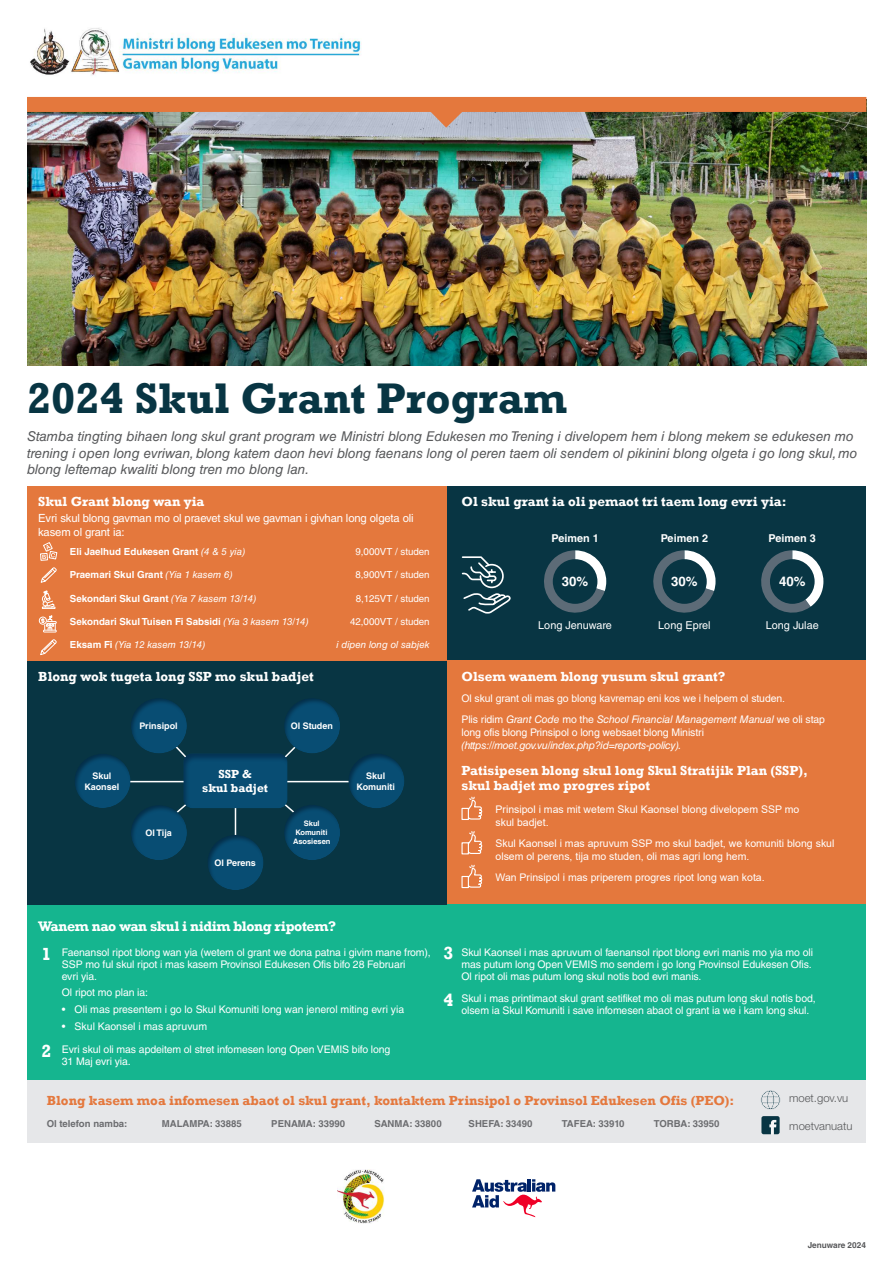
<style>
.page{position:relative;width:893px;height:1263px;background:#fff}
.page>*{position:absolute;margin:0;border:0;box-sizing:border-box;transform-origin:0 0}
.t1{font:700 43.95px "Rockwell";color:#083543}
.t2{font:700 18px "Rockwell";color:#fff}
.t3{font:700 14.25px "Rockwell";letter-spacing:-.025em;color:#fff}
.t4{font:italic 13.5px/16.5px "Helvetica LT Std";color:#57585a}
.t5{font:700 13.5px/15px "Rockwell";color:#fff}
.t6{font:700 13.5px "Rockwell";color:#e4783d}
.t7{font:700 13.2px "Helvetica LT Std";color:#fff}
.t8{font:700 12px/14.4px "Rockwell";color:#fff;text-align:center}
.t9{font:11.25px/13.5px "Helvetica LT Std";letter-spacing:-.01em;color:#fff}
.t10{font:300 11.25px "Helvetica Neue LT Std";color:#57585a}
.t11{font:10.88px "Helvetica LT Std";color:#fff}
.t12{font:700 10.88px "Helvetica LT Std";color:#fff}
.t13{font:10.5px/12px "Helvetica LT Std";letter-spacing:-.01em;color:#fff}
.t14{font:10.5px/12.8px "Arial";color:#fff}
.t15{font:italic 10.5px "Helvetica LT Std";letter-spacing:-.025em;color:#fff}
.t16{font:700 9.75px "Helvetica LT Std";color:#fff}
.t17{font:9.75px "Helvetica LT Std";color:#fff}
.t18{font:italic 9.75px "Helvetica LT Std";letter-spacing:-.02em;color:#fff}
.t19{font:italic 9.75px "Helvetica LT Std";color:#fff}
.t20{font:700 9.6px "Helvetica LT Std";color:#6c6d70}
.t21{font:700 9px/10.8px "Helvetica LT Std";color:#fff;text-align:center}
.t22{font:700 8.25px "Helvetica LT Std";color:#57585a}
.t23{font:700 7.5px/9px "Helvetica LT Std";color:#fff;text-align:center}
.s1{font-weight:400;font-style:italic}
.s2{font-weight:700;font-style:normal}
.s3{font-style:italic}
</style>
<div class="page">
<div style="left:446px;top:486px;width:420px;height:174px;background:#083543"></div>
<div style="left:446px;top:660px;width:420px;height:244px;background:#e4783d"></div>
<div style="left:27px;top:904px;width:839px;height:177px;background:#15b58f"></div>
<div style="left:27px;top:635px;width:419px;height:270px;background:#083543"></div>
<div style="left:27px;top:1081px;width:839px;height:62px;background:#e6e7e9"></div>
<img style="left:27px;top:112px;width:839px;height:254px">
<hr style="left:235px;top:786px;width:1px;height:61px;background:#fff">
<hr style="left:127px;top:781px;width:225px;height:1px;background:#fff">
<svg style="left:653px;top:550px;width:62px;height:63px"></svg>
<div style="left:662px;top:559px;width:45px;height:45px;background:#083543;border-radius:50%"></div>
<svg style="left:544px;top:550px;width:62px;height:63px"></svg>
<div style="left:553px;top:559px;width:44px;height:45px;background:#083543;border-radius:50%"></div>
<svg style="left:761px;top:550px;width:62px;height:63px"></svg>
<div style="left:770px;top:559px;width:45px;height:45px;background:#083543;border-radius:50%"></div>
<svg style="left:461px;top:556px;width:50px;height:58px"></svg>
<svg style="left:461px;top:796px;width:22px;height:24px"></svg>
<svg style="left:461px;top:831px;width:22px;height:24px"></svg>
<svg style="left:461px;top:864px;width:22px;height:25px"></svg>
<div style="left:182px;top:752px;width:107px;height:57px;background:#074e74"></div>
<div style="left:283px;top:697px;width:59px;height:57px;background:#083543;opacity:.5"></div>
<div style="left:347px;top:752px;width:59px;height:57px;background:#083543;opacity:.5"></div>
<div style="left:283px;top:804px;width:58px;height:57px;background:#083543;opacity:.5"></div>
<div style="left:130px;top:697px;width:57px;height:57px;background:#083543;opacity:.5"></div>
<div style="left:73px;top:752px;width:59px;height:57px;background:#083543;opacity:.5"></div>
<div style="left:130px;top:804px;width:58px;height:57px;background:#083543;opacity:.5"></div>
<div style="left:206px;top:834px;width:62px;height:57px;background:#083543;opacity:.5"></div>
<svg style="left:429px;top:112px;width:35px;height:16px"></svg>
<div style="left:27px;top:486px;width:419px;height:174px;background:#e4783d"></div>
<svg style="left:40px;top:542px;width:18px;height:19px"></svg>
<svg style="left:42px;top:590px;width:14px;height:19px"></svg>
<svg style="left:40px;top:567px;width:17px;height:16px"></svg>
<svg style="left:41px;top:615px;width:16px;height:18px"></svg>
<div style="left:39px;top:617px;width:8px;height:7px;border:1px solid #fff;border-radius:50%"></div>
<svg style="left:40px;top:639px;width:17px;height:16px"></svg>
<div style="left:27px;top:97px;width:839px;height:15px;background:#e4783d"></div>
<img style="left:30px;top:28px;width:332px;height:48px">
<svg style="left:472px;top:1179px;width:83px;height:38px"></svg>
<img style="left:338px;top:1169px;width:47px;height:54px">
<div style="left:761px;top:1116px;width:19px;height:18px;background:#083543;border-radius:2px"></div>
<svg style="left:769px;top:1120px;width:7px;height:15px"></svg>
<svg style="left:761px;top:1090px;width:19px;height:20px"></svg>
<h1 class="t1" style="left:27px;top:372px;width:541px">2024 Skul Grant Program</h1>
<p class="t4" style="left:27px;top:428px;width:832px">Stamba tingting bihaen long skul grant program we Ministri blong Edukesen mo Trening i divelopem hem i blong mekem se edukesen mo trening i open long evriwan, blong katem daon hevi blong faenans long ol peren taem oli sendem ol pikinini blong olgeta i go long skul, mo blong leftemap kwaliti blong tren mo blong lan.</p>
<p class="t5" style="left:461px;top:494px;width:326px">Ol skul grant ia oli pemaot tri taem long evri yia:</p>
<p class="t5" style="left:38px;top:494px;width:168px">Skul Grant blong wan yia</p>
<p class="t9" style="left:38px;top:511px;width:377px">Evri skul blong gavman mo ol praevet skul we gavman i givhan long olgeta oli kasem ol grant ia:</p>
<p class="t16" style="left:70px;top:545px;width:177px">Eli Jaelhud Edukesen Grant <span class="s1">(4 &amp; 5 yia)</span></p>
<p class="t16" style="left:70px;top:569px;width:164px">Praemari Skul Grant <span class="s1">(Yia 1 kasem 6)</span></p>
<p class="t16" style="left:70px;top:592px;width:188px">Sekondari Skul Grant <span class="s1">(Yia 7 kasem 13/14)</span></p>
<p class="t16" style="left:70px;top:615px;width:240px">Sekondari Skul Tuisen Fi Sabsidi <span class="s1">(Yia 3 kasem 13/14)</span></p>
<p class="t18" style="left:70px;top:639px;width:137px"><span class="s2">Eksam Fi</span> (Yia 12 kasem 13/14)</p>
<p class="t12" style="left:551px;top:532px;width:49px">Peimen 1</p>
<p class="t12" style="left:661px;top:532px;width:49px">Peimen 2</p>
<p class="t12" style="left:769px;top:532px;width:49px">Peimen 3</p>
<p class="t17" style="left:355px;top:546px;width:76px">9,000VT / studen</p>
<p class="t17" style="left:355px;top:569px;width:76px">8,900VT / studen</p>
<p class="t17" style="left:356px;top:592px;width:75px">8,125VT / studen</p>
<p class="t17" style="left:350px;top:616px;width:81px">42,000VT / studen</p>
<p class="t19" style="left:337px;top:639px;width:95px">i dipen long ol sabjek</p>
<p class="t7" style="left:562px;top:573px;width:28px">30%</p>
<p class="t7" style="left:671px;top:573px;width:28px">30%</p>
<p class="t7" style="left:779px;top:573px;width:28px">40%</p>
<p class="t11" style="left:538px;top:619px;width:75px">Long Jenuware</p>
<p class="t11" style="left:658px;top:619px;width:54px">Long Eprel</p>
<p class="t11" style="left:766px;top:619px;width:54px">Long Julae</p>
<p class="t5" style="left:38px;top:669px;width:277px">Blong wok tugeta long SSP mo skul badjet</p>
<p class="t21" style="left:84px;top:770px;width:36px">Skul<br>Kaonsel</p>
<p class="t21" style="left:139px;top:720px;width:40px">Prinsipol</p>
<p class="t21" style="left:145px;top:827px;width:28px">Ol Tija</p>
<p class="t8" style="left:202px;top:767px;width:67px">SSP &amp;<br>skul badjet</p>
<p class="t21" style="left:214px;top:857px;width:43px">Ol Perens</p>
<p class="t21" style="left:291px;top:720px;width:44px">Ol Studen</p>
<p class="t23" style="left:293px;top:819px;width:39px">Skul<br>Komuniti<br>Asosiesen</p>
<p class="t21" style="left:356px;top:770px;width:40px">Skul<br>Komuniti</p>
<p class="t5" style="left:461px;top:669px;width:265px">Olsem wanem blong yusum skul grant?</p>
<p class="t14" style="left:461px;top:692px;width:325px">Ol skul grant oli mas go blong kavremap eni kos we i helpem ol studen.</p>
<p class="t13" style="left:461px;top:713px;width:365px;line-height:12.8px">Plis ridim <span class="s3">Grant Code</span> mo the <span class="s3">School Financial Management Manual</span> we oli stap long ofis blong Prinsipol o long websaet blong Ministri</p>
<p class="t15" style="left:461px;top:739px;width:222px">(https://moet.gov.vu/index.php?id=reports-policy).</p>
<p class="t5" style="left:461px;top:762px;width:348px">Patisipesen blong skul long Skul Stratijik Plan (SSP), skul badjet mo progres ripot</p>
<p class="t14" style="left:495px;top:803px;width:305px">Prinsipol i mas mit wetem Skul Kaonsel blong divelopem SSP mo skul badjet.</p>
<p class="t14" style="left:495px;top:837px;width:340px">Skul Kaonsel i mas apruvum SSP mo skul badjet, we komuniti blong skul olsem ol perens, tija mo studen, oli mas agri long hem.</p>
<p class="t14" style="left:495px;top:871px;width:271px">Wan Prinsipol i mas priperem progres ripot long wan kota.</p>
<h3 class="t3" style="left:38px;top:917px;width:299px">Wanem nao wan skul i nidim blong ripotem?</h3>
<h2 class="t2" style="left:42px;top:943px;width:11px">1</h2>
<h2 class="t2" style="left:42px;top:1040px;width:11px">2</h2>
<p class="t13" style="left:62px;top:946px;width:370px">Faenansol ripot blong wan yia (wetem ol grant we dona patna i givim mane from),<br>SSP mo ful skul ripot i mas kasem Provinsol Edukesen Ofis bifo 28 Februari<br>evri yia.</p>
<p class="t13" style="left:62px;top:986px;width:88px">Ol ripot mo plan ia:</p>
<p class="t13" style="left:62px;top:1003px;width:344px">• Oli mas presentem i go lo Skul Komuniti long wan jenerol miting evri yia</p>
<p class="t13" style="left:62px;top:1015px;width:330px;line-height:22.6px">• Skul Kaonsel i mas apruvum<br>Evri skul oli mas apdeitem ol stret infomesen long Open VEMIS bifo long</p>
<p class="t13" style="left:62px;top:1055px;width:70px">31 Maj evri yia.</p>
<h2 class="t2" style="left:443px;top:942px;width:11px">3</h2>
<h2 class="t2" style="left:443px;top:989px;width:11px">4</h2>
<p class="t13" style="left:461px;top:946px;width:353px">Skul Kaonsel i mas apruvum ol faenansol ripot blong evri manis mo yia mo oli mas putum long Open VEMIS mo sendem i go long Provinsol Edukesen Ofis.<br>Ol ripot oli mas putum long skul notis bod evri manis.</p>
<p class="t13" style="left:461px;top:993px;width:356px">Skul i mas printimaot skul grant setifiket mo oli mas putum long skul notis bod, olsem ia Skul Komuniti i save infomesen abaot ol grant ia we i kam long skul.</p>
<p class="t6" style="left:47px;top:1092px;width:689px">Blong kasem moa infomesen abaot ol skul grant, kontaktem Prinsipol o Provinsol Edukesen Ofis (PEO):</p>
<p class="t20" style="left:47px;top:1117px;width:82px">Ol telefon namba:</p>
<p class="t20" style="left:162px;top:1117px;width:82px">MALAMPA: 33885</p>
<p class="t20" style="left:271px;top:1117px;width:75px">PENAMA: 33990</p>
<p class="t20" style="left:374px;top:1117px;width:69px">SANMA: 33800</p>
<p class="t20" style="left:469px;top:1117px;width:65px">SHEFA: 33490</p>
<p class="t20" style="left:562px;top:1117px;width:64px">TAFEA: 33910</p>
<p class="t20" style="left:654px;top:1117px;width:67px">TORBA: 33950</p>
<p class="t10" style="left:789px;top:1091px;width:61px">moet.gov.vu</p>
<p class="t10" style="left:789px;top:1119px;width:65px">moetvanuatu</p>
<p class="t22" style="left:808px;top:1240px;width:60px">Jenuware 2024</p>
</div>
